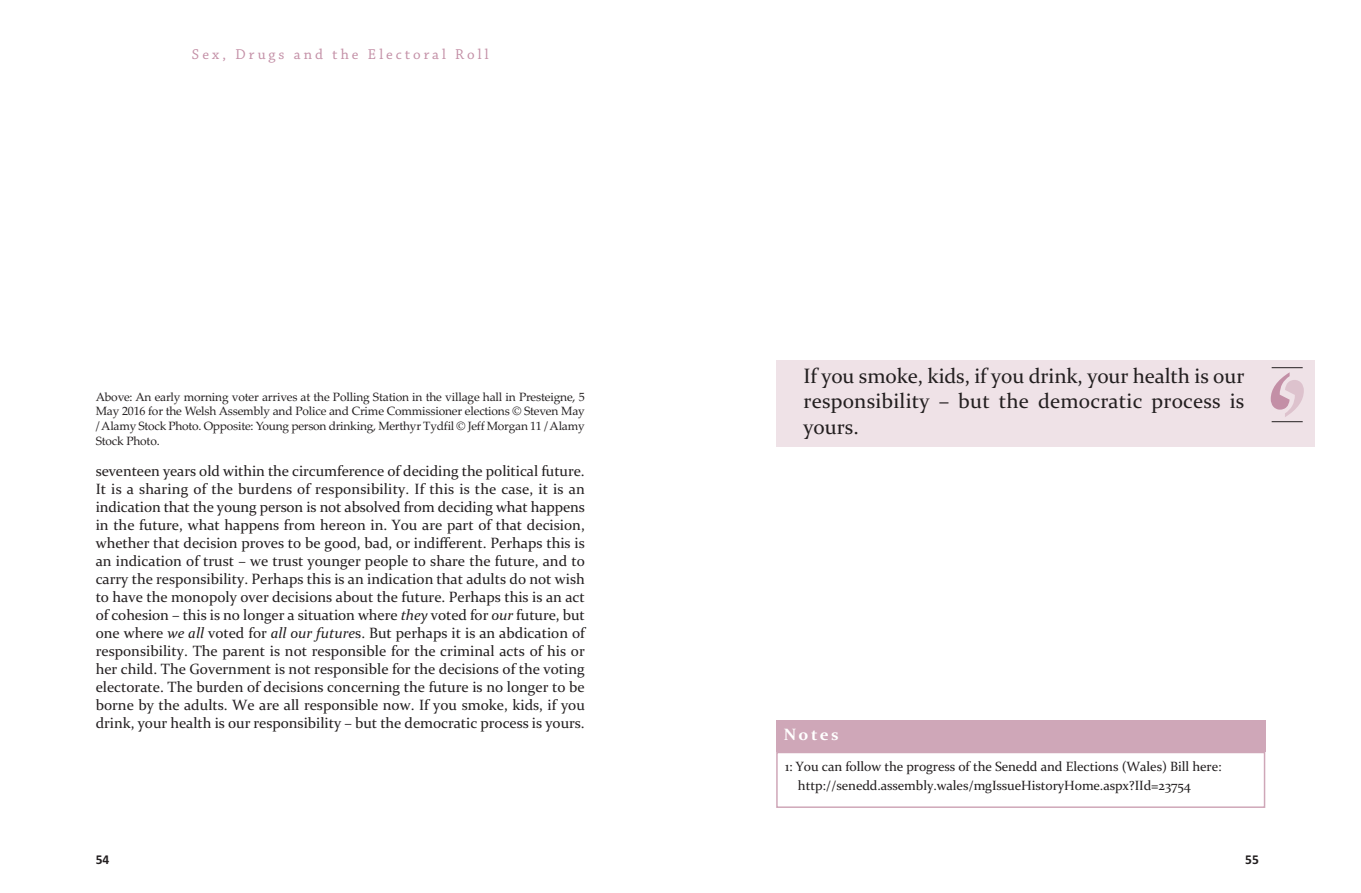
<style>
.page{position:relative;width:1361px;height:893px;background:#fff}
.page>*{position:absolute;margin:0;border:0;box-sizing:border-box;transform-origin:0 0}
.t1{font:120px "New York";color:#ddc2cd}
.t2{font:120px "New York";color:#c38fa6}
.t3{font:21px/25.2px "Constantia";letter-spacing:.01em;color:#231f20;text-align:justify}
.t4{font:700 16.5px "Constantia";letter-spacing:.15em;color:#fff}
.t5{font:15px/18px "Constantia";letter-spacing:-.005em;color:#231f20;text-align:justify}
.t6{font:15px "Chaparral Pro";letter-spacing:.2em;color:#c38fa6}
.t7{font:13.5px/19.5px "Constantia";letter-spacing:-.01em;color:#231f20}
.t8{font:700 13.5px "Calibri";color:#231f20}
.t9{font:12px/14.7px "Palatino Linotype";letter-spacing:-.02em;color:#231f20;text-align:justify}
.s1{font-style:italic}
</style>
<div class="page">
<div style="left:776px;top:752px;width:489px;height:56px;border:2px solid #cfa7b8"></div>
<div style="left:776px;top:720px;width:489px;height:32px;background:#cfa7b8"></div>
<div style="left:776px;top:360px;width:538px;height:86px;background:#efe2e7"></div>
<hr style="left:1271px;top:421px;width:31px;height:1px;background:#231f20">
<hr style="left:1271px;top:367px;width:31px;height:1px;background:#231f20">
<p class="t6" style="left:192px;top:48px;width:298px">Sex, Drugs and the Electoral Roll</p>
<p class="t9" style="left:96px;top:391px;width:491px">Above: An early morning voter arrives at the Polling Station in the village hall in Presteigne, 5<br>May 2016 for the Welsh Assembly and Police and Crime Commissioner elections © Steven May / Alamy Stock Photo. Opposite: Young person drinking, Merthyr Tydfil © Jeff Morgan 11 / Alamy Stock Photo.</p>
<p class="t5" style="left:96px;top:464px;width:491px">seventeen years old within the circumference of deciding the political future.<br>It is a sharing of the burdens of responsibility. If this is the case, it is an indication that the young person is not absolved from deciding what happens in the future, what happens from hereon in. You are part of that decision, whether that decision proves to be good, bad, or indifferent. Perhaps this is an indication of trust – we trust younger people to share the future, and to carry the responsibility. Perhaps this is an indication that adults do not wish to have the monopoly over decisions about the future. Perhaps this is an act of cohesion – this is no longer a situation where <span class="s1">they</span> voted for <span class="s1">our</span> future, but one where <span class="s1">we all</span> voted for <span class="s1">all our future</span>s. But perhaps it is an abdication of responsibility. The parent is not responsible for the criminal acts of his or her child. The Government is not responsible for the decisions of the voting electorate. The burden of decisions concerning the future is no longer to be borne by the adults. We are all responsible now. If you smoke, kids, if you drink, your health is our responsibility – but the democratic process is yours.</p>
<p class="t3" style="left:803px;top:365px;width:442px">If you smoke, kids, if you drink, your health is our responsibility – but the democratic process is yours.</p>
<p class="t2" style="left:1262px;top:357px;width:38px">‘</p>
<p class="t1" style="left:1312px;top:432px;width:38px;rotate:-180deg">‘</p>
<p class="t4" style="left:783px;top:724px;width:57px">Notes</p>
<p class="t7" style="left:798px;top:758px;width:425px;text-indent:-13px">1: You can follow the progress of the Senedd and Elections (Wales) Bill here: http://senedd.assembly.wales/mgIssueHistoryHome.aspx?IId=23754</p>
<p class="t8" style="left:96px;top:851px;width:15px">54</p>
<p class="t8" style="left:1245px;top:851px;width:15px">55</p>
</div>
